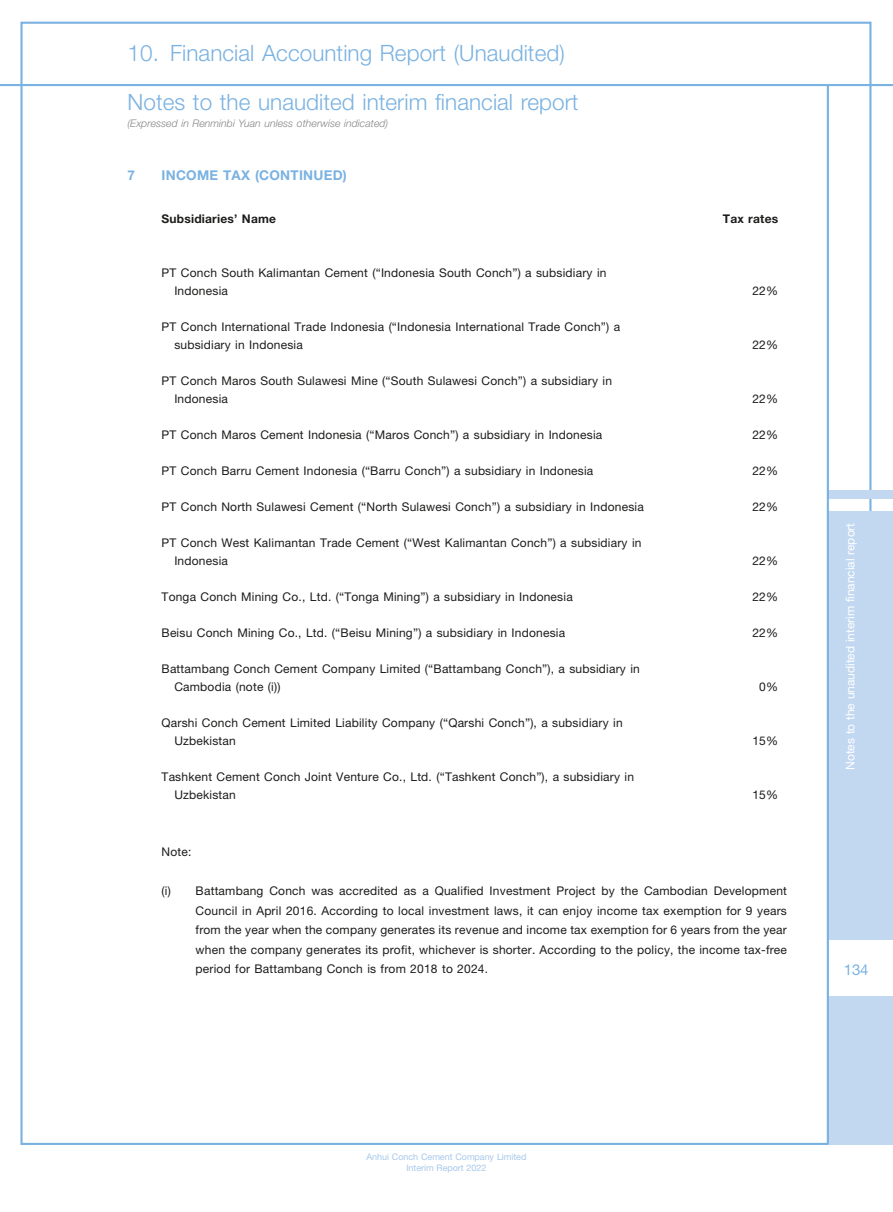
<style>
.page{position:relative;width:893px;height:1212px;background:#fff}
.page>*{position:absolute;margin:0;border:0;box-sizing:border-box;transform-origin:0 0}
.t1{font:300 22.5px "Helvetica Neue LT Std";letter-spacing:.005em;color:#7ab2e1}
.t2{font:15px "Helvetica Neue LT Std";color:#7ab2e1}
.t3{font:700 13.5px "Helvetica Neue LT Std";letter-spacing:.015em;color:#7ab2e1}
.t4{font:12px/19.5px "Helvetica Neue LT Std";letter-spacing:.015em;color:#1c1c1b;text-align:justify}
.t5{font:12px "Helvetica Neue LT Std";letter-spacing:-.005em;color:#fff}
.t6{font:700 12px "Helvetica Neue LT Std";letter-spacing:.015em;color:#1c1c1b}
.t7{font:italic 300 10.5px "Helvetica Neue LT Std";letter-spacing:.005em;color:#878787}
.t8{font:9px/10.8px "Helvetica Neue LT Std";letter-spacing:-.005em;color:#a7c8eb;text-align:center}
</style>
<div class="page">
<div style="left:828px;top:511px;width:65px;height:634px;background:#c2d8f1"></div>
<div style="left:828px;top:490px;width:65px;height:9px;background:#c2d8f1"></div>
<hr style="left:0;top:84px;width:893px;height:2px;background:#7ab2e1">
<div style="left:828px;top:941px;width:65px;height:55px;background:#fff"></div>
<hr style="left:827px;top:86px;width:2px;height:1058px;background:#7ab2e1">
<h1 class="t1" style="left:128px;top:39px;width:33px">10.</h1>
<h1 class="t1" style="left:170px;top:39px;width:396px">Financial Accounting Report (Unaudited(</h1>
<h1 class="t1" style="left:128px;top:88px;width:453px">Notes to the unaudited interim financial report</h1>
<p class="t7" style="left:128px;top:117px;width:262px">(Expressed in Renminbi Yuan unless otherwise indicated(</p>
<p class="t3" style="left:128px;top:167px;width:9px">7</p>
<p class="t3" style="left:162px;top:167px;width:187px">INCOME TAX (CONTINUED(</p>
<p class="t6" style="left:162px;top:211px;width:116px">Subsidiaries’ Name</p>
<p class="t6" style="left:723px;top:211px;width:57px">Tax rates</p>
<p class="t4" style="left:162px;top:263px;width:446px">PT Conch South Kalimantan Cement (“Indonesia South Conch”) a subsidiary in</p>
<p class="t4" style="left:174px;top:281px;width:55px">Indonesia</p>
<p class="t4" style="left:162px;top:317px;width:460px">PT Conch International Trade Indonesia (“Indonesia International Trade Conch”) a</p>
<p class="t4" style="left:752px;top:281px;width:27px">22%</p>
<p class="t4" style="left:174px;top:335px;width:130px">subsidiary in Indonesia</p>
<p class="t4" style="left:162px;top:371px;width:452px">PT Conch Maros South Sulawesi Mine (“South Sulawesi Conch”) a subsidiary in</p>
<p class="t4" style="left:752px;top:335px;width:27px">22%</p>
<p class="t4" style="left:174px;top:389px;width:55px">Indonesia</p>
<p class="t4" style="left:752px;top:389px;width:27px">22%</p>
<p class="t4" style="left:162px;top:425px;width:442px">PT Conch Maros Cement Indonesia (“Maros Conch”) a subsidiary in Indonesia</p>
<p class="t4" style="left:752px;top:425px;width:27px">22%</p>
<p class="t4" style="left:162px;top:461px;width:433px">PT Conch Barru Cement Indonesia (“Barru Conch”) a subsidiary in Indonesia</p>
<p class="t4" style="left:752px;top:461px;width:27px">22%</p>
<p class="t4" style="left:162px;top:497px;width:484px">PT Conch North Sulawesi Cement (“North Sulawesi Conch”) a subsidiary in Indonesia</p>
<p class="t4" style="left:162px;top:533px;width:481px">PT Conch West Kalimantan Trade Cement (“West Kalimantan Conch”) a subsidiary in</p>
<p class="t4" style="left:752px;top:497px;width:27px">22%</p>
<p class="t4" style="left:174px;top:551px;width:55px">Indonesia</p>
<p class="t4" style="left:752px;top:551px;width:27px">22%</p>
<p class="t4" style="left:162px;top:587px;width:413px">Tonga Conch Mining Co., Ltd. (“Tonga Mining”) a subsidiary in Indonesia</p>
<p class="t4" style="left:752px;top:587px;width:27px">22%</p>
<p class="t4" style="left:162px;top:623px;width:405px">Beisu Conch Mining Co., Ltd. (“Beisu Mining”) a subsidiary in Indonesia</p>
<p class="t4" style="left:162px;top:659px;width:480px">Battambang Conch Cement Company Limited (“Battambang Conch”) a, subsidiary in</p>
<p class="t4" style="left:752px;top:623px;width:27px">22%</p>
<p class="t4" style="left:174px;top:677px;width:108px">Cambodia (note ( ((i</p>
<p class="t4" style="left:162px;top:713px;width:463px">Qarshi Conch Cement Limited Liability Company (“Qarshi Conch”) a, subsidiary in</p>
<p class="t4" style="left:759px;top:677px;width:20px">0%</p>
<p class="t4" style="left:174px;top:731px;width:63px">Uzbekistan</p>
<p class="t4" style="left:162px;top:767px;width:474px">Tashkent Cement Conch Joint Venture Co., Ltd. (“Tashkent Conch”) a, subsidiary in</p>
<p class="t4" style="left:752px;top:731px;width:27px">15%</p>
<p class="t4" style="left:174px;top:785px;width:63px">Uzbekistan</p>
<p class="t4" style="left:752px;top:785px;width:27px">15%</p>
<p class="t4" style="left:162px;top:842px;width:31px">Note:</p>
<p class="t4" style="left:162px;top:881px;width:11px">)i(</p>
<p class="t4" style="left:269px;top:881px;width:38px">Conch</p>
<p class="t4" style="left:435px;top:881px;width:50px">Qualified</p>
<p class="t4" style="left:644px;top:881px;width:65px">Cambodian</p>
<p class="t4" style="left:196px;top:881px;width:69px">Battambang</p>
<p class="t4" style="left:339px;top:881px;width:60px">accredited</p>
<p class="t4" style="left:490px;top:881px;width:62px">Investment</p>
<p class="t4" style="left:556px;top:881px;width:41px">Project</p>
<p class="t4" style="left:602px;top:881px;width:15px">by</p>
<p class="t4" style="left:621px;top:881px;width:19px">the</p>
<p class="t4" style="left:714px;top:881px;width:75px">Development</p>
<p class="t4" style="left:311px;top:881px;width:23px">was</p>
<p class="t4" style="left:404px;top:881px;width:14px">as</p>
<p class="t4" style="left:422px;top:881px;width:8px">a</p>
<p class="t4" style="left:196px;top:900px;width:593px">Council in April 2016. According to local investment laws, it can enjoy income tax exemption for 9 years from the year when the company generates its revenue and income tax exemption for 6 years from the year when the company generates its profit, whichever is shorter. According to the policy, the income tax-free period for Battambang Conch is from 2018 to 2024.</p>
<p class="t5" style="left:843px;top:770px;width:248px;rotate:-90deg">Notes to the unaudited interim financial report</p>
<p class="t2" style="left:844px;top:960px;width:26px">134</p>
<p class="t8" style="left:366px;top:1151px;width:161px">Anhui Conch Cement Company Limited<br>Interim Report 2022</p>
</div>
